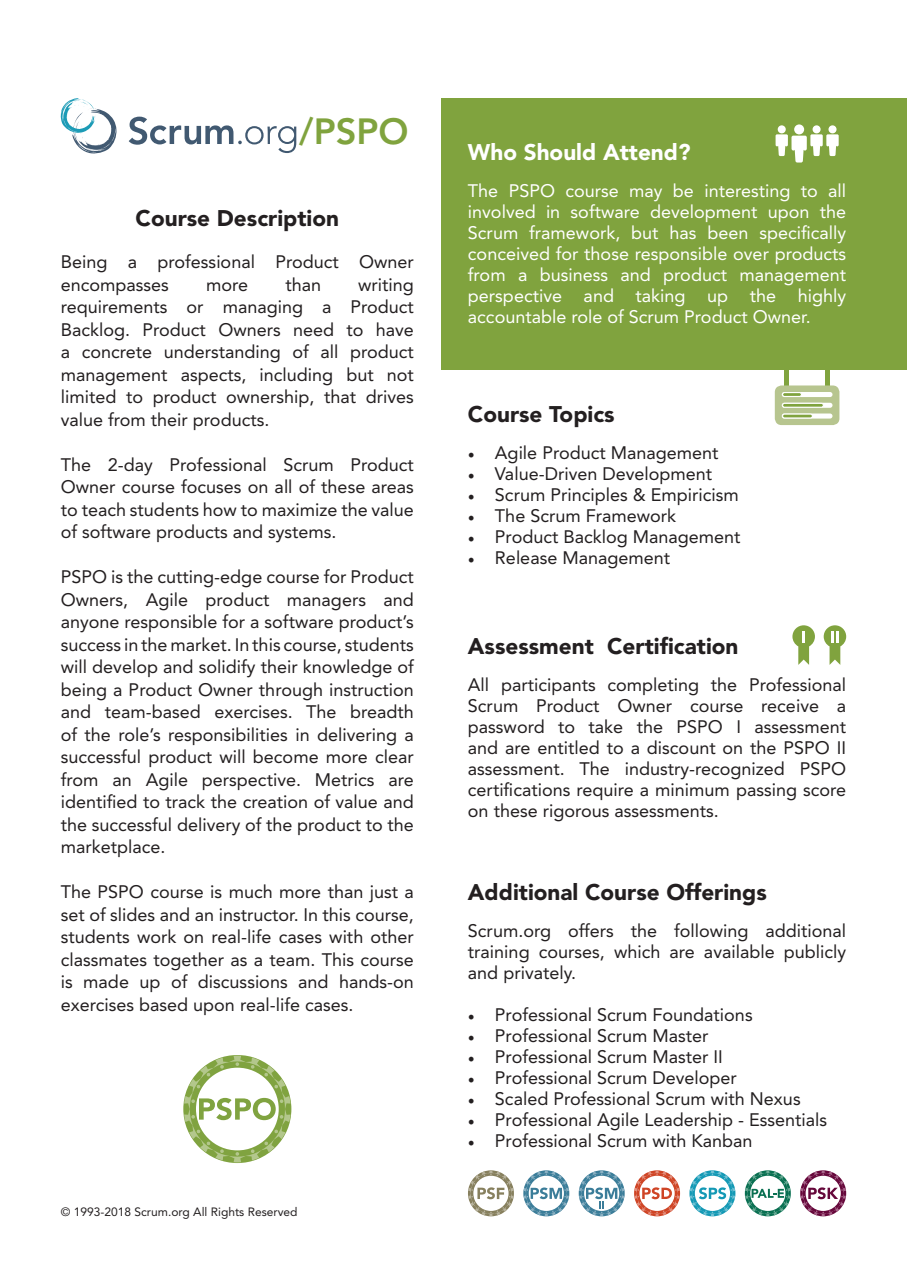
<style>
.page{position:relative;width:907px;height:1277px;background:#fff}
.page>*{position:absolute;margin:0;border:0;box-sizing:border-box;transform-origin:0 0}
.t1{font:800 36.15px "Avenir LT Std";color:#80a33e}
.t2{font:900 22.5px "Avenir LT Std";color:#231f20}
.t3{font:900 22.5px "Avenir LT Std";color:#fff}
.t4{font:18px/22.5px "Avenir LT Std";color:#231f20;text-align:justify}
.t5{font:18px/21px "Avenir LT Std";color:#fff;text-align:justify}
.t6{font:12px "Avenir LT Std";color:#231f20}
.s1{font-family:"Minion Pro"}
</style>
<div class="page">
<hr style="left:784px;top:367px;width:4px;height:22px;background:#80a33e">
<hr style="left:825px;top:367px;width:4px;height:22px;background:#80a33e">
<div style="left:774px;top:385px;width:65px;height:40px;background:#b7c58f;border-radius:7px"></div>
<div style="left:781px;top:392px;width:51px;height:5px;background:#fff;border-radius:3px"></div>
<div style="left:781px;top:403px;width:51px;height:5px;background:#fff;border-radius:3px"></div>
<div style="left:781px;top:413px;width:51px;height:5px;background:#fff;border-radius:3px"></div>
<hr style="left:782px;top:392px;width:19px;height:4px;background:#80a33e;border-radius:2px">
<div style="left:781px;top:392px;width:21px;height:5px;border:1px solid #fff;border-radius:2px"></div>
<svg style="left:781px;top:402px;width:43px;height:6px"></svg>
<hr style="left:782px;top:414px;width:30px;height:4px;background:#80a33e;border-radius:2px">
<div style="left:781px;top:413px;width:31px;height:5px;border:1px solid #fff;border-radius:2px"></div>
<div style="left:441px;top:98px;width:465px;height:271px;background:#80a33e"></div>
<div style="left:828px;top:125px;width:8px;height:8px;background:#fff;border-radius:50%"></div>
<div style="left:812px;top:125px;width:8px;height:8px;background:#fff;border-radius:50%"></div>
<div style="left:794px;top:124px;width:10px;height:10px;background:#fff;border-radius:50%"></div>
<svg style="left:775px;top:134px;width:63px;height:28px"></svg>
<div style="left:777px;top:125px;width:8px;height:8px;background:#fff;border-radius:50%"></div>
<svg style="left:60px;top:98px;width:57px;height:56px"></svg>
<svg style="left:129px;top:117px;width:167px;height:36px"></svg>
<svg style="left:468px;top:1170px;width:46px;height:46px"></svg>
<svg style="left:578px;top:1170px;width:46px;height:46px"></svg>
<svg style="left:634px;top:1170px;width:46px;height:46px"></svg>
<svg style="left:689px;top:1170px;width:46px;height:46px"></svg>
<svg style="left:744px;top:1170px;width:46px;height:46px"></svg>
<svg style="left:800px;top:1170px;width:46px;height:46px"></svg>
<svg style="left:523px;top:1170px;width:46px;height:46px"></svg>
<svg style="left:823px;top:625px;width:23px;height:40px"></svg>
<svg style="left:792px;top:625px;width:22px;height:40px"></svg>
<svg style="left:183px;top:1055px;width:108px;height:107px"></svg>
<p class="t1" style="left:299px;top:110px;width:111px">/PSPO</p>
<p class="t2" style="left:136px;top:204px;width:205px">Course Description</p>
<p class="t4" style="left:61px;top:251px;width:354px">Being a professional Product Owner encompasses</p>
<p class="t4" style="left:206px;top:273px;width:44px">more</p>
<p class="t4" style="left:285px;top:273px;width:37px">than</p>
<p class="t4" style="left:61px;top:273px;width:354px;text-indent:297px">writing requirements or managing a Product Backlog. Product Owners need to have a concrete understanding of all product management aspects, including but not limited to product ownership, that drives value from their products.</p>
<p class="t4" style="left:61px;top:453px;width:354px">The 2-day Professional Scrum Product Owner course focuses on all of these areas to teach students how to maximize the value of software products and systems.</p>
<p class="t4" style="left:61px;top:566px;width:354px">PSPO is the cutting-edge course for Product Owners, Agile product managers and anyone responsible for a software product’s success in the market. In this course, students will develop and solidify their knowledge of being a Product Owner through instruction and team-based exercises. The breadth of the role’s responsibilities in delivering a successful product will become more clear from an Agile perspective. Metrics are identified to track the creation of value and the successful delivery of the product to the marketplace.</p>
<p class="t4" style="left:61px;top:881px;width:354px">The PSPO course is much more than just a set of slides and an instructor. In this course, students work on real-life cases with other classmates together as a team. This course is made up of discussions and hands-on exercises based upon real-life cases.</p>
<p class="t6" style="left:61px;top:1204px;width:238px">© 1993-2018 Scrum.org All Rights Reserved</p>
<p class="t3" style="left:468px;top:138px;width:224px">Who Should Attend?</p>
<p class="t5" style="left:468px;top:180px;width:380px">The PSPO course may be interesting to all involved in software development upon the Scrum framework, but has been specifically conceived for those responsible over products from a business and product management perspective and taking up the highly accountable role of Scrum Product Owner.</p>
<p class="t2" style="left:468px;top:401px;width:148px">Course Topics</p>
<p class="t4" style="left:468px;top:442px;width:252px"><span class="s1">•</span> Agile Product Management</p>
<p class="t4" style="left:468px;top:463px;width:246px"><span class="s1">•</span> Value-Driven Development</p>
<p class="t4" style="left:468px;top:484px;width:272px"><span class="s1">•</span> Scrum Principles &amp; Empiricism</p>
<p class="t4" style="left:468px;top:505px;width:210px"><span class="s1">•</span> The Scrum Framework</p>
<p class="t4" style="left:468px;top:526px;width:274px"><span class="s1">•</span> Product Backlog Management</p>
<p class="t4" style="left:468px;top:547px;width:204px"><span class="s1">•</span> Release Management</p>
<p class="t2" style="left:468px;top:632px;width:272px">Assessment Certification</p>
<p class="t4" style="left:468px;top:674px;width:380px;line-height:21px">All participants completing the Professional Scrum Product Owner course receive a password to take the PSPO I assessment and are entitled to a discount on the PSPO II assessment. The industry-recognized PSPO certifications require a minimum passing score on these rigorous assessments.</p>
<p class="t2" style="left:468px;top:878px;width:300px">Additional Course Offerings</p>
<p class="t4" style="left:468px;top:920px;width:379px;line-height:21px">Scrum.org offers the following additional training courses, which are available publicly and privately.</p>
<p class="t4" style="left:468px;top:1003px;width:286px"><span class="s1">•</span> Professional Scrum Foundations</p>
<p class="t4" style="left:468px;top:1024px;width:242px"><span class="s1">•</span> Professional Scrum Master</p>
<p class="t4" style="left:468px;top:1045px;width:256px"><span class="s1">•</span> Professional Scrum Master II</p>
<p class="t4" style="left:468px;top:1066px;width:270px"><span class="s1">•</span> Professional Scrum Developer</p>
<p class="t4" style="left:468px;top:1087px;width:334px"><span class="s1">•</span> Scaled Professional Scrum with Nexus</p>
<p class="t4" style="left:468px;top:1108px;width:361px"><span class="s1">•</span> Professional Agile Leadership - Essentials</p>
<p class="t4" style="left:468px;top:1129px;width:286px"><span class="s1">•</span> Professional Scrum with Kanban</p>
</div>
